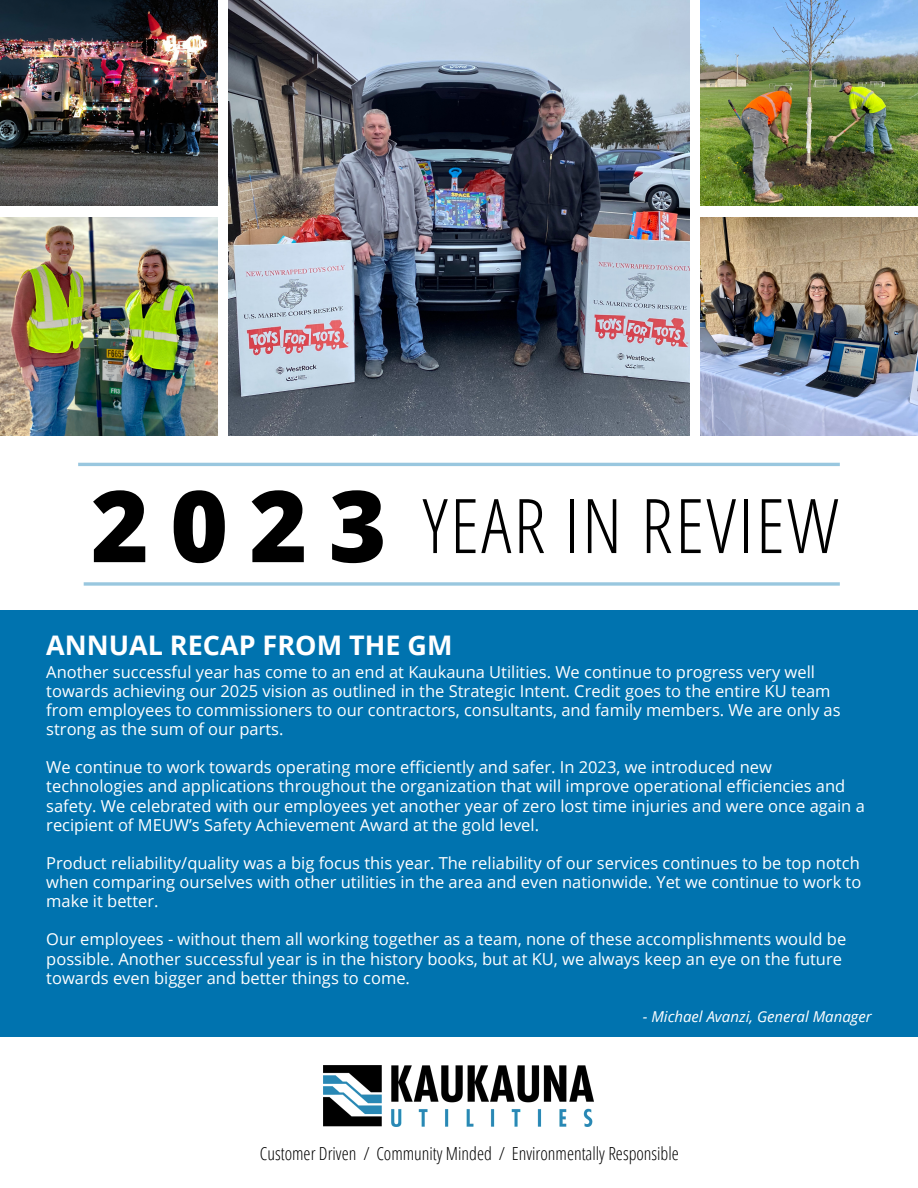
<style>
.page{position:relative;width:918px;height:1188px;background:#fff}
.page>*{position:absolute;margin:0;border:0;box-sizing:border-box;transform-origin:0 0}
.t1{font:800 99.15px "Open Sans";color:#000}
.t2{font:300 75.45px "Open Sans Condensed";letter-spacing:.03em;color:#000}
.t3{font:700 27px "Open Sans";color:#fff}
.t4{font:300 18px "Open Sans Condensed";color:#000}
.t5{font:16.5px/19.2px "Open Sans";color:#fff}
.t6{font:italic 15px "Open Sans";color:#fff}
</style>
<div class="page">
<img style="left:228px;top:0;width:462px;height:435px">
<img style="left:0;top:0;width:217px;height:206px">
<img style="left:0;top:217px;width:217px;height:218px">
<img style="left:701px;top:0;width:217px;height:206px">
<img style="left:701px;top:217px;width:217px;height:218px">
<div style="left:0;top:611px;width:918px;height:426px;background:#0073af"></div>
<hr style="left:78px;top:463px;width:762px;height:3px;background:#99c7df">
<svg style="left:84px;top:582px;width:756px;height:4px;background:#a8cfe3"></svg>
<img style="left:324px;top:1066px;width:270px;height:61px">
<p class="t1" style="left:91px;top:456px;width:297px">2023</p>
<p class="t2" style="left:423px;top:472px;width:418px">YEAR IN REVIEW</p>
<p class="t3" style="left:46px;top:626px;width:408px">ANNUAL RECAP FROM THE GM</p>
<p class="t5" style="left:46px;top:662px;width:796px">Another successful year has come to an end at Kaukauna Utilities. We continue to progress very well towards achieving our 2025 vision as outlined in the Strategic Intent. Credit goes to the entire KU team from employees to commissioners to our contractors, consultants, and family members. We are only as strong as the sum of our parts.</p>
<p class="t5" style="left:46px;top:757px;width:820px">We continue to work towards operating more efficiently and safer. In 2023, we introduced new technologies and applications throughout the organization that will improve operational efficiencies and safety. We celebrated with our employees yet another year of zero lost time injuries and were once again a recipient of MEUW’s Safety Achievement Award at the gold level.</p>
<p class="t5" style="left:46px;top:853px;width:817px;text-align:justify">Product reliability/quality was a big focus this year. The reliability of our services continues to be top notch when comparing ourselves with other utilities in the area and even nationwide. Yet we continue to work to make it better.</p>
<p class="t5" style="left:46px;top:929px;width:802px">Our employees - without them all working together as a team, none of these accomplishments would be possible. Another successful year is in the history books, but at KU, we always keep an eye on the future towards even bigger and better things to come.</p>
<p class="t6" style="left:643px;top:1006px;width:230px">- Michael Avanzi, General Manager</p>
<p class="t4" style="left:260px;top:1141px;width:420px">Customer Driven / Community Minded / Environmentally Responsible</p>
</div>
